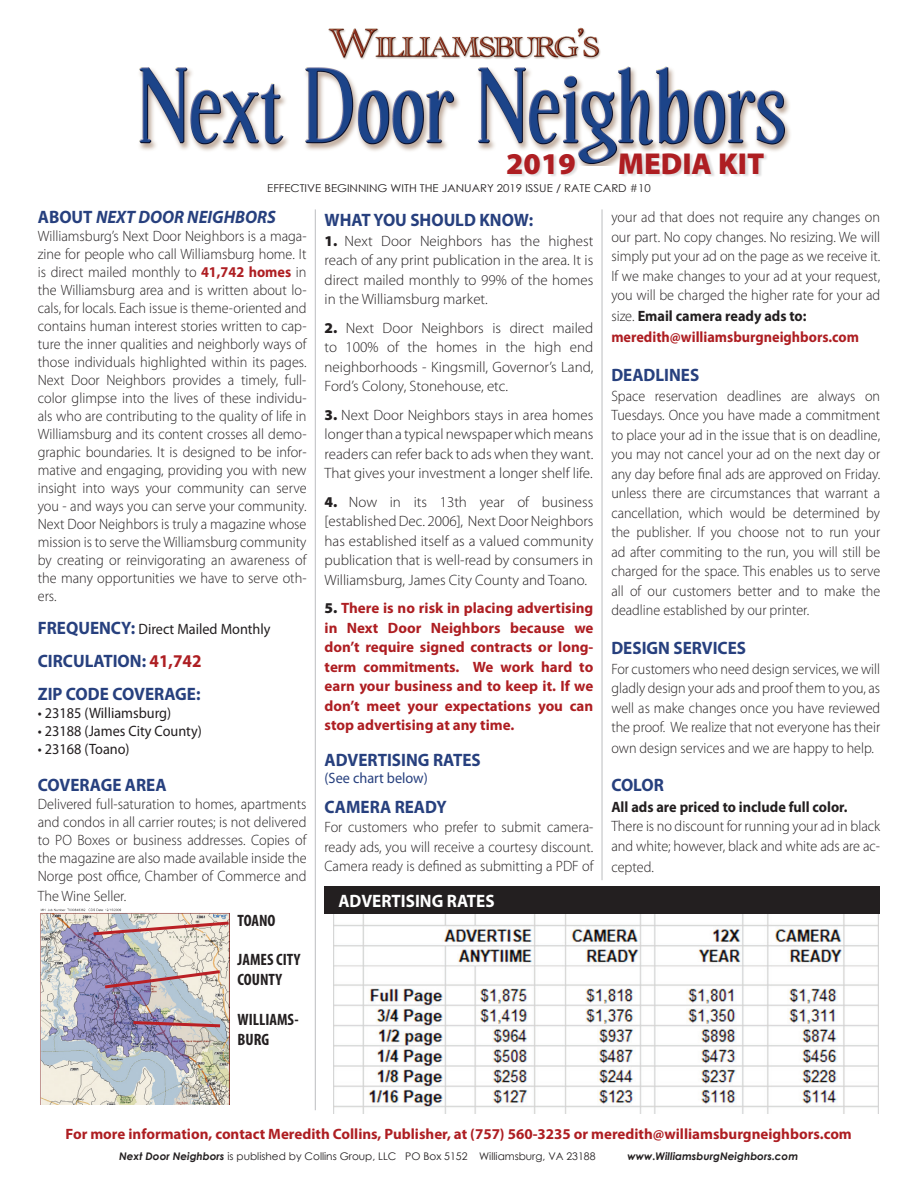
<style>
.page{position:relative;width:918px;height:1188px;background:#fff}
.page>*{position:absolute;margin:0;border:0;box-sizing:border-box;transform-origin:0 0}
.t1{font:900 30.3px "Myriad Pro";color:#ae1e22}
.t2{font:700 18px/33px "Myriad Pro";color:#27407e;scale:.95 1}
.t3{font:italic 700 18px "Myriad Pro";color:#27407e;scale:.95 1}
.t4{font:700 18px "Myriad Pro";color:#fff;scale:.95 1}
.t5{font:700 condensed 16.5px/19.8px "Myriad Pro";color:#231f20}
.t6{font:300 15px/18px "Myriad Pro";color:#231f20;text-align:justify;scale:.95 1}
.t7{font:300 15px/19.5px "Myriad Pro";color:#231f20;text-align:justify;scale:.94 1}
.t8{font:300 15px/19.5px "Myriad Pro";color:#231f20;text-align:justify}
.t9{font:700 15px/19.5px "Myriad Pro";color:#ae1e22;text-align:justify}
.t10{font:15px "Myriad Pro";color:#231f20;scale:.95 1}
.t11{font:700 15px/21px "Myriad Pro";color:#ae1e22;scale:.95 1}
.t12{font:700 15px "Myriad Pro";color:#231f20;scale:.95 1}
.t13{font:15px "Myriad Pro";color:#27407e;scale:.95 1}
.t14{font:10.8px "Century Gothic";color:#231f20;scale:1.06 1}
.t15{font:10.5px "Century Gothic";color:#231f20}
.t16{font:italic 700 10.5px "Century Gothic";color:#231f20}
.s1{font-style:normal}
.s2{font-weight:700;color:#ae1e22}
.s3{font-weight:700;font-size:18px;color:#27407e}
.s4{color:#ae1e22}
.s5{font-weight:900}
.s6{font-weight:900;color:#231f20}
.s7{font-weight:300;color:#231f20}
.s8{color:#231f20}
.s9{font-weight:700;font-style:italic}
</style>
<div class="page">
<img style="left:334px;top:914px;width:544px;height:200px">
<hr style="left:315px;top:209px;width:1px;height:901px;background:#bcbdc0">
<hr style="left:602px;top:209px;width:1px;height:671px;background:#bcbdc0">
<div style="left:508px;top:153px;width:260px;height:24px;background:#231f20;opacity:.15"></div>
<img style="left:40px;top:908px;width:190px;height:197px">
<svg style="left:90px;top:920px;width:140px;height:17px;background:#d1b5b1"></svg>
<svg style="left:102px;top:968px;width:121px;height:22px;background:#b8a3b0"></svg>
<svg style="left:130px;top:1019px;width:93px;height:10px"></svg>
<img style="left:139px;top:27px;width:651px;height:138px">
<div style="left:325px;top:886px;width:555px;height:28px;background:#231f20"></div>
<h1 class="t1" style="left:506px;top:143px;width:71px">2019</h1>
<h1 class="t1" style="left:618px;top:143px;width:148px">MEDIA KIT</h1>
<p class="t14" style="left:267px;top:181px;width:363px">EFFECTIVE BEGINNING WITH THE JANUARY 2019 ISSUE / RATE CARD #10</p>
<p class="t3" style="left:38px;top:205px;width:252px"><span class="s1">ABOUT</span> NEXT DOOR NEIGHBORS</p>
<p class="t6" style="left:38px;top:227px;width:284px">Williamsburg’s Next Door Neighbors is a maga&shy;zine for people who call Williamsburg home. It is direct mailed monthly to <span class="s2">41,742 homes</span> in the Williamsburg area and is written about lo&shy;cals, for locals. Each issue is theme-oriented and contains human interest stories written to cap&shy;ture the inner qualities and neighborly ways of those individuals highlighted within its pages.<br>Next Door Neighbors provides a timely, full&shy;color glimpse into the lives of these individu&shy;als who are contributing to the quality of life in Williamsburg and its content crosses all demo&shy;graphic boundaries. It is designed to be infor&shy;mative and engaging, providing you with new insight into ways your community can serve you - and ways you can serve your community.<br>Next Door Neighbors is truly a magazine whose mission is to serve the Williamsburg community by creating or reinvigorating an awareness of the many opportunities we have to serve oth&shy;ers.</p>
<p class="t10" style="left:38px;top:620px;width:247px"><span class="s3">FREQUENCY:</span> Direct Mailed Monthly</p>
<p class="t2" style="left:38px;top:644px;width:174px">CIRCULATION: <span class="s4">41,742<br></span>ZIP CODE COVERAGE:</p>
<p class="t10" style="left:38px;top:704px;width:142px">• 23185 (Williamsburg)</p>
<p class="t10" style="left:38px;top:722px;width:174px">• 23188 (James City County)</p>
<p class="t10" style="left:38px;top:740px;width:98px">• 23168 (Toano)</p>
<p class="t2" style="left:38px;top:768px;width:137px">COVERAGE AREA</p>
<p class="t6" style="left:38px;top:795px;width:284px">Delivered full-saturation to homes, apartments and condos in all carrier routes; is not delivered to PO Boxes or business addresses. Copies of the magazine are also made available inside the Norge post office, Chamber of Commerce and</p>
<p class="t6" style="left:38px;top:887px;width:95px">The Wine Seller.</p>
<p class="t5" style="left:238px;top:910px;width:39px">TOANO</p>
<p class="t5" style="left:238px;top:950px;width:64px">JAMES CITY<br>COUNTY</p>
<p class="t5" style="left:238px;top:1009px;width:63px">WILLIAMS-<br>BURG</p>
<p class="t2" style="left:325px;top:203px;width:221px">WHAT YOU SHOULD KNOW:</p>
<p class="t8" style="left:325px;top:231px;width:270px"><span class="s5">1.</span> Next Door Neighbors has the highest reach of any print publication in the area. It is direct mailed monthly to 99% of the homes in the Williamsburg market.</p>
<p class="t8" style="left:325px;top:318px;width:270px"><span class="s5">2.</span> Next Door Neighbors is direct mailed to 100% of the homes in the high end neighborhoods - Kingsmill, Governor’s Land, Ford’s Colony, Stonehouse, etc.</p>
<p class="t8" style="left:325px;top:405px;width:270px"><span class="s5">3.</span> Next Door Neighbors stays in area homes longer than a typical newspaper which means readers can refer back to ads when they want.<br>That gives your investment a longer shelf life.</p>
<p class="t8" style="left:325px;top:492px;width:270px"><span class="s5">4.</span> Now in its 13th year of business [established Dec. 2006], Next Door Neighbors has established itself as a valued community publication that is well-read by consumers in Williamsburg, James City County and Toano.</p>
<p class="t9" style="left:325px;top:598px;width:270px"><span class="s6">5.</span> There is no risk in placing advertising in Next Door Neighbors because we don’t require signed contracts or long&shy;term commitments. We work hard to earn your business and to keep it. If we don’t meet your expectations you can stop advertising at any time.</p>
<p class="t2" style="left:325px;top:743px;width:166px">ADVERTISING RATES</p>
<p class="t13" style="left:325px;top:768px;width:110px">(See chart below)</p>
<p class="t2" style="left:325px;top:790px;width:130px">CAMERA READY</p>
<p class="t6" style="left:325px;top:817px;width:284px;line-height:19.5px">For customers who prefer to submit camera&shy;ready ads, you will receive a courtesy discount.<br>Camera ready is defined as submitting a PDF of</p>
<p class="t4" style="left:338px;top:889px;width:166px">ADVERTISING RATES</p>
<p class="t6" style="left:611px;top:207px;width:285px;line-height:19.5px">your ad that does not require any changes on our part. No copy changes. No resizing. We will simply put your ad on the page as we receive it.<br>If we make changes to your ad at your request, you will be charged the higher rate for your ad</p>
<p class="t11" style="left:611px;top:305px;width:262px"><span class="s7">size.</span> <span class="s8">Email camera ready ads to: </span>meredith@williamsburgneighbors.com</p>
<p class="t2" style="left:611px;top:358px;width:94px">DEADLINES</p>
<p class="t7" style="left:611px;top:386px;width:288px">Space reservation deadlines are always on Tuesdays. Once you have made a commitment to place your ad in the issue that is on deadline, you may not cancel your ad on the next day or any day before final ads are approved on Friday. unless there are circumstances that warrant a cancellation, which would be determined by the publisher. If you choose not to run your ad after commiting to the run, you will still be charged for the space. This enables us to serve all of our customers better and to make the deadline established by our printer.</p>
<p class="t2" style="left:611px;top:631px;width:143px">DESIGN SERVICES</p>
<p class="t7" style="left:611px;top:659px;width:287px">For customers who need design services, we will gladly design your ads and proof them to you, as well as make changes once you have reviewed the proof. We realize that not everyone has their</p>
<p class="t7" style="left:611px;top:738px;width:281px">own design services and we are happy to help.</p>
<p class="t2" style="left:611px;top:768px;width:57px">COLOR</p>
<p class="t12" style="left:611px;top:797px;width:250px">All ads are priced to include full color.</p>
<p class="t6" style="left:611px;top:816px;width:284px;line-height:19.5px">There is no discount for running your ad in black and white; however, black and white ads are ac-</p>
<p class="t6" style="left:611px;top:858px;width:46px">cepted.</p>
<p class="t9" style="left:66px;top:1124px;width:788px">For more information, contact Meredith Collins, Publisher, at (757) 560-3235 or meredith@williamsburgneighbors.com</p>
<p class="t15" style="left:119px;top:1149px;width:478px"><span class="s9">Next Door Neighbors</span> is published by Collins Group, LLC PO Box 5152 Williamsburg, VA 23188</p>
<p class="t16" style="left:628px;top:1148px;width:172px">www.WilliamsburgNeighbors.com</p>
</div>
